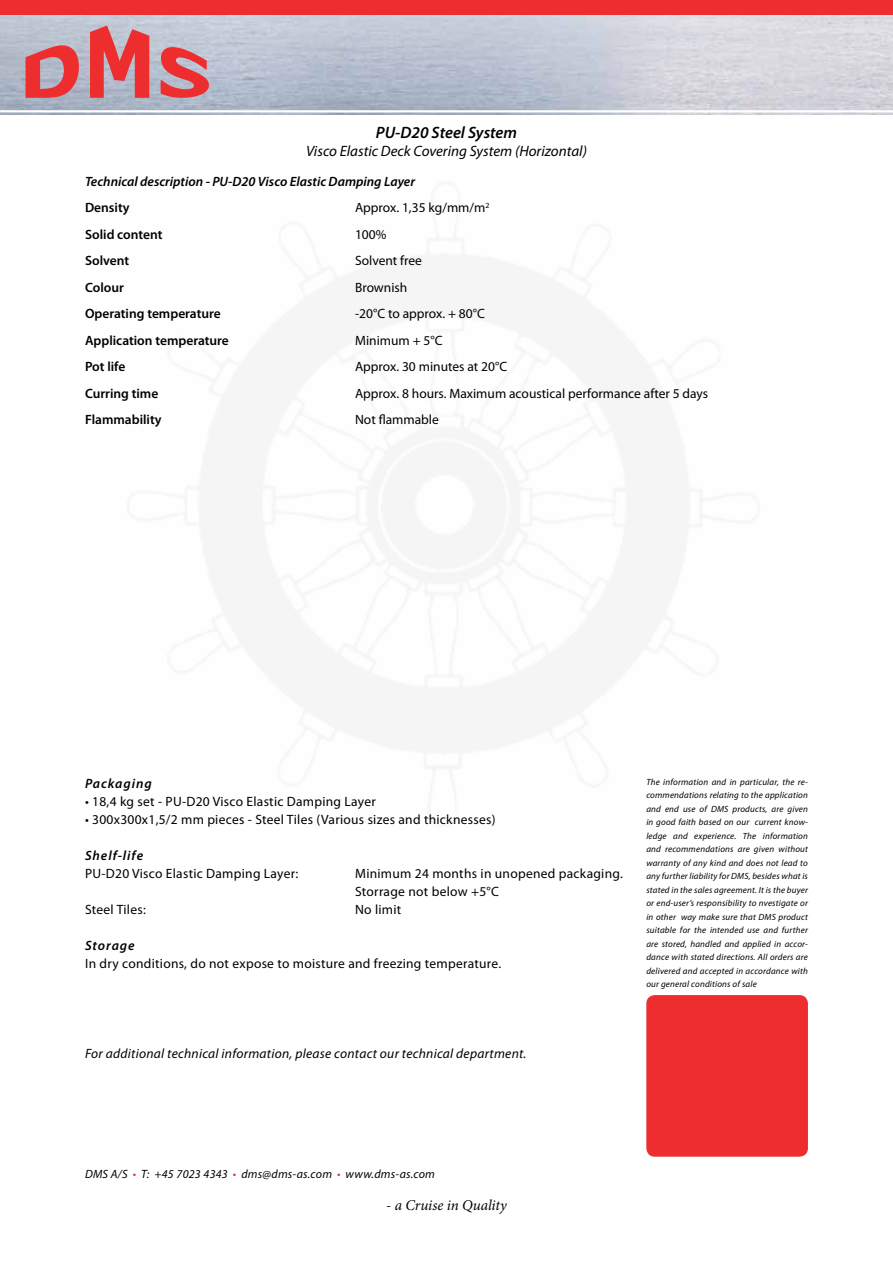
<style>
.page{position:relative;width:893px;height:1263px;background:#fff}
.page>*{position:absolute;margin:0;border:0;box-sizing:border-box;transform-origin:0 0}
.t1{font:italic 600 16.5px "Myriad Pro";color:#000}
.t2{font:italic 15px "Myriad Pro";color:#000}
.t3{font:italic 15px "Minion Pro";letter-spacing:-.005em;color:#000}
.t4{font:13.5px/18px "Myriad Pro";letter-spacing:.02em;color:#000}
.t5{font:13.5px "Myriad Pro";color:#000}
.t6{font:600 13.5px "Myriad Pro";color:#000}
.t7{font:italic 13.5px "Myriad Pro";letter-spacing:.02em;color:#000}
.t8{font:italic 600 13.5px "Myriad Pro";color:#000}
.t9{font:italic 600 13.5px "Myriad Pro";letter-spacing:.07em;color:#000}
.t10{font:italic 12px "Myriad Pro";letter-spacing:.02em;color:#000}
.t11{font:italic 9px/13.5px "Myriad Pro";letter-spacing:.02em;color:#000;text-align:justify}
.s1{color:#ee2d2e}
</style>
<div class="page">
<img style="left:0;top:14px;width:893px;height:101px">
<div style="left:0;top:0;width:893px;height:14px;background:#ee2d2e"></div>
<hr style="left:0;top:110px;width:893px;height:2px;background:#fff">
<div style="left:646px;top:995px;width:162px;height:162px;background:#ee2d2e;border-radius:9px"></div>
<svg style="left:26px;top:45px;width:53px;height:53px;background:#d5636a"></svg>
<svg style="left:90px;top:26px;width:59px;height:72px;background:#da5f64"></svg>
<svg style="left:161px;top:46px;width:48px;height:52px;background:#d76b72"></svg>
<h1 class="t1" style="left:376px;top:122px;width:143px">PU-D20 Steel System</h1>
<h2 class="t2" style="left:306px;top:142px;width:282px">Visco Elastic Deck Covering System (Horizontal)</h2>
<h3 class="t8" style="left:85px;top:173px;width:332px">Technical description - PU-D20 Visco Elastic Damping Layer</h3>
<h3 class="t6" style="left:85px;top:199px;width:46px">Density</h3>
<h3 class="t5" style="left:355px;top:199px;width:136px">Approx. 1,35 kg/mm/m<sup>2</sup></h3>
<h3 class="t6" style="left:85px;top:226px;width:79px">Solid content</h3>
<h3 class="t4" style="left:355px;top:225px;width:33px">100%</h3>
<h3 class="t6" style="left:85px;top:252px;width:46px">Solvent</h3>
<h3 class="t5" style="left:355px;top:252px;width:68px">Solvent free</h3>
<h3 class="t6" style="left:85px;top:279px;width:40px">Colour</h3>
<h3 class="t5" style="left:355px;top:279px;width:54px">Brownish</h3>
<h3 class="t6" style="left:85px;top:305px;width:137px">Operating temperature</h3>
<h3 class="t5" style="left:355px;top:305px;width:131px">-20°C to approx. + 80°C</h3>
<h3 class="t6" style="left:85px;top:332px;width:145px">Application temperature</h3>
<h3 class="t5" style="left:355px;top:332px;width:89px">Minimum + 5°C</h3>
<h3 class="t6" style="left:85px;top:358px;width:42px">Pot life</h3>
<h3 class="t5" style="left:355px;top:358px;width:154px">Approx. 30 minutes at 20°C</h3>
<h3 class="t6" style="left:85px;top:385px;width:75px">Curring time</h3>
<h3 class="t5" style="left:355px;top:385px;width:355px">Approx. 8 hours. Maximum acoustical performance after 5 days</h3>
<h3 class="t6" style="left:85px;top:411px;width:78px">Flammability</h3>
<h3 class="t5" style="left:355px;top:411px;width:85px">Not flammable</h3>
<h3 class="t9" style="left:85px;top:775px;width:68px">Packaging</h3>
<h3 class="t4" style="left:85px;top:792px;width:292px">• 18,4 kg set - PU-D20 Visco Elastic Damping Layer</h3>
<h3 class="t4" style="left:85px;top:810px;width:412px">• 300x300x1,5/2 mm pieces - Steel Tiles (Various sizes and thicknesses)</h3>
<h3 class="t9" style="left:85px;top:847px;width:60px">Shelf-life</h3>
<h3 class="t4" style="left:85px;top:864px;width:215px">PU-D20 Visco Elastic Damping Layer:</h3>
<h3 class="t4" style="left:355px;top:864px;width:269px">Minimum 24 months in unopened packaging.<br>Storrage not below +5°C</h3>
<h3 class="t4" style="left:85px;top:900px;width:62px">Steel Tiles:</h3>
<h3 class="t4" style="left:355px;top:900px;width:48px">No limit</h3>
<h3 class="t9" style="left:85px;top:937px;width:51px">Storage</h3>
<h3 class="t4" style="left:85px;top:954px;width:418px">In dry conditions, do not expose to moisture and freezing temperature.</h3>
<h3 class="t7" style="left:85px;top:1045px;width:443px">For additional technical information, please contact our technical department.</h3>
<p class="t11" style="left:646px;top:775px;width:163px">The information and in particular, the re&shy;commendations relating to the application and end use of DMS products, are given in good faith based on our current know&shy;ledge and experience. The information and recommendations are given without warranty of any kind and does not lead to any further liability for DMS, besides what is stated in the sales agreement. It is the buyer or end-user’s responsibility to nvestigate or in other way make sure that DMS product suitable for the intended use and further are stored, handled and applied in accor&shy;dance with stated directions. All orders are delivered and accepted in accordance with our general conditions of sale</p>
<h3 class="t10" style="left:85px;top:1167px;width:351px">DMS A/S <span class="s1">•</span> T: +45 7023 4343 <span class="s1">•</span> dms@dms-as.com <span class="s1">•</span> www.dms-as.com</h3>
<h2 class="t3" style="left:386px;top:1195px;width:122px">- a Cruise in Quality</h2>
</div>
